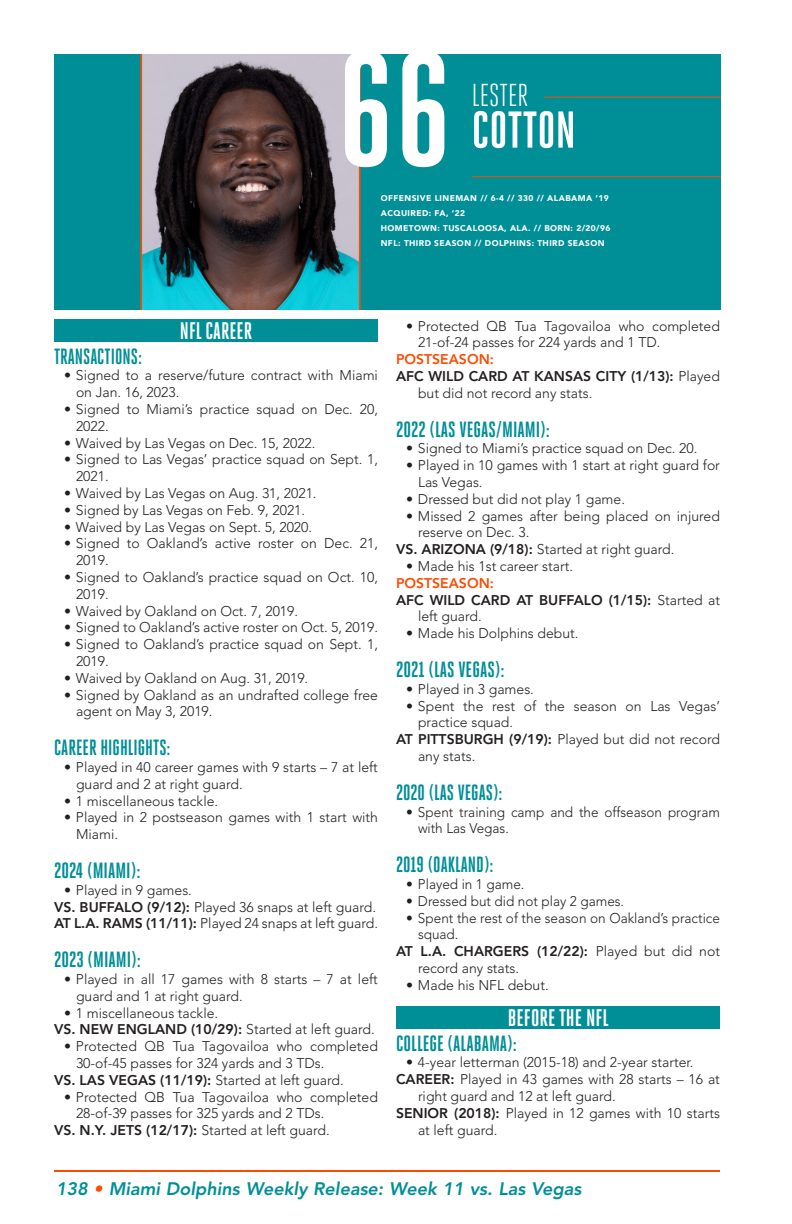
<style>
.page{position:relative;width:792px;height:1224px;background:#fff}
.page>*{position:absolute;margin:0;border:0;box-sizing:border-box;transform-origin:0 0}
.t1{font:700 162.2px "Heroic Condensed";color:#fff}
.t2{font:700 51.8px "Heroic Condensed";color:#fff}
.t3{font:31.6px "Heroic Condensed";color:#fff}
.t4{font:700 24px "Heroic Condensed";color:#fff}
.t5{font:700 22px "Heroic Condensed";color:#008e97}
.t6{font:italic 800 18px "Avenir LT Std";color:#008e97}
.t7{font:300 14px/16.8px "Avenir LT Std";color:#231f20}
.t8{font:800 14px/16.8px "Avenir LT Std";color:#231f20}
.t9{font:800 14px "Avenir LT Std";color:#fc4c02}
.t10{font:900 8.4px/15px "Avenir LT Std";letter-spacing:.05em;color:#fff}
.s1{font-weight:800}
.s2{font-weight:300}
.s3{color:#fc4c02}
</style>
<div class="page">
<hr style="left:54px;top:1170px;width:666px;height:2px;background:#fc4c02">
<div style="left:54px;top:54px;width:667px;height:256px;background:#008e97"></div>
<svg style="left:140px;top:54px;width:221px;height:256px;background:#586063"></svg>
<hr style="left:472px;top:176px;width:249px;height:1px;background:#fc4c02">
<hr style="left:544px;top:97px;width:177px;height:1px;background:#fc4c02">
<div style="left:54px;top:319px;width:324px;height:22px;background:#008e97"></div>
<div style="left:396px;top:1006px;width:324px;height:23px;background:#008e97"></div>
<p class="t1" style="left:337px;top:20px;width:116px">66</p>
<p class="t3" style="left:472px;top:78px;width:58px">LESTER</p>
<p class="t2" style="left:472px;top:101px;width:106px">COTTON</p>
<p class="t10" style="left:381px;top:191px;width:231px">OFFENSIVE LINEMAN // 6-4 // 330 // ALABAMA ‘19<br>ACQUIRED: FA, ‘22<br>HOMETOWN: TUSCALOOSA, ALA. // BORN: 2/20/96<br>NFL: THIRD SEASON // DOLPHINS: THIRD SEASON</p>
<p class="t4" style="left:180px;top:317px;width:74px">NFL CAREER</p>
<p class="t5" style="left:54px;top:344px;width:90px">TRANSACTIONS:</p>
<p class="t7" style="left:76px;top:367px;width:303px;text-indent:-12px">• Signed to a reserve/future contract with Miami on Jan. 16, 2023.</p>
<p class="t7" style="left:76px;top:401px;width:304px;text-indent:-12px">• Signed to Miami’s practice squad on Dec. 20,<br>2022.</p>
<p class="t7" style="left:64px;top:434px;width:253px">• Waived by Las Vegas on Dec. 15, 2022.</p>
<p class="t7" style="left:76px;top:451px;width:304px;text-indent:-12px">• Signed to Las Vegas’ practice squad on Sept. 1,<br>2021.</p>
<p class="t7" style="left:64px;top:485px;width:254px">• Waived by Las Vegas on Aug. 31, 2021.</p>
<p class="t7" style="left:64px;top:502px;width:243px">• Signed by Las Vegas on Feb. 9, 2021.</p>
<p class="t7" style="left:64px;top:518px;width:250px">• Waived by Las Vegas on Sept. 5, 2020.</p>
<p class="t7" style="left:76px;top:535px;width:303px;text-indent:-12px">• Signed to Oakland’s active roster on Dec. 21,<br>2019.</p>
<p class="t7" style="left:76px;top:569px;width:303px;text-indent:-12px">• Signed to Oakland’s practice squad on Oct. 10,<br>2019.</p>
<p class="t7" style="left:64px;top:602px;width:236px">• Waived by Oakland on Oct. 7, 2019.</p>
<p class="t7" style="left:64px;top:619px;width:316px">• Signed to Oakland’s active roster on Oct. 5, 2019.</p>
<p class="t7" style="left:76px;top:636px;width:304px;text-indent:-12px">• Signed to Oakland’s practice squad on Sept. 1,<br>2019.</p>
<p class="t7" style="left:64px;top:670px;width:246px">• Waived by Oakland on Aug. 31, 2019.</p>
<p class="t7" style="left:76px;top:686px;width:303px;text-indent:-12px">• Signed by Oakland as an undrafted college free agent on May 3, 2019.</p>
<p class="t5" style="left:54px;top:735px;width:118px">CAREER HIGHLIGHTS:</p>
<p class="t7" style="left:76px;top:759px;width:303px;text-indent:-12px">• Played in 40 career games with 9 starts – 7 at left guard and 2 at right guard.</p>
<p class="t7" style="left:64px;top:792px;width:156px">• 1 miscellaneous tackle.</p>
<p class="t7" style="left:76px;top:809px;width:304px;text-indent:-12px">• Played in 2 postseason games with 1 start with<br>Miami.</p>
<p class="t5" style="left:54px;top:858px;width:88px">2024 (MIAMI):</p>
<p class="t7" style="left:64px;top:882px;width:129px">• Played in 9 games.</p>
<p class="t7" style="left:54px;top:898px;width:324px"><span class="s1">VS. BUFFALO (9/12):</span> Played 36 snaps at left guard.</p>
<p class="t7" style="left:54px;top:915px;width:326px"><span class="s1">AT L.A. RAMS (11/11):</span> Played 24 snaps at left guard.</p>
<p class="t5" style="left:54px;top:947px;width:89px">2023 (MIAMI):</p>
<p class="t7" style="left:76px;top:971px;width:303px;text-indent:-12px">• Played in all 17 games with 8 starts – 7 at left guard and 1 at right guard.</p>
<p class="t7" style="left:64px;top:1004px;width:156px">• 1 miscellaneous tackle.</p>
<p class="t8" style="left:54px;top:1021px;width:322px">VS. NEW ENGLAND (10/29): <span class="s2">Started at left guard.</span></p>
<p class="t7" style="left:76px;top:1038px;width:303px;text-indent:-12px">• Protected QB Tua Tagovailoa who completed<br>30-of-45 passes for 324 yards and 3 TDs.</p>
<p class="t8" style="left:54px;top:1072px;width:291px">VS. LAS VEGAS (11/19): <span class="s2">Started at left guard.</span></p>
<p class="t7" style="left:76px;top:1088px;width:303px;text-indent:-12px">• Protected QB Tua Tagovailoa who completed<br>28-of-39 passes for 325 yards and 2 TDs.</p>
<p class="t8" style="left:54px;top:1122px;width:277px">VS. N.Y. JETS (12/17): <span class="s2">Started at left guard.</span></p>
<p class="t7" style="left:418px;top:317px;width:303px;text-indent:-12px">• Protected QB Tua Tagovailoa who completed<br>21-of-24 passes for 224 yards and 1 TD.</p>
<p class="t9" style="left:396px;top:351px;width:99px">POSTSEASON:</p>
<p class="t8" style="left:418px;top:368px;width:304px;text-indent:-22px">AFC WILD CARD AT KANSAS CITY (1/13): <span class="s2">Played but did not record any stats.</span></p>
<p class="t5" style="left:396px;top:417px;width:156px">2022 (LAS VEGAS/MIAMI):</p>
<p class="t7" style="left:406px;top:440px;width:293px">• Signed to Miami’s practice squad on Dec. 20.</p>
<p class="t7" style="left:418px;top:457px;width:303px;text-indent:-12px">• Played in 10 games with 1 start at right guard for<br>Las Vegas.</p>
<p class="t7" style="left:406px;top:491px;width:221px">• Dressed but did not play 1 game.</p>
<p class="t7" style="left:418px;top:507px;width:304px;text-indent:-12px">• Missed 2 games after being placed on injured reserve on Dec. 3.</p>
<p class="t7" style="left:396px;top:541px;width:280px"><span class="s1">VS. ARIZONA (9/18):</span> Started at right guard.</p>
<p class="t7" style="left:406px;top:558px;width:169px">• Made his 1st career start.</p>
<p class="t9" style="left:396px;top:575px;width:99px">POSTSEASON:</p>
<p class="t8" style="left:418px;top:591px;width:304px;text-indent:-22px">AFC WILD CARD AT BUFFALO (1/15): <span class="s2">Started at left guard.</span></p>
<p class="t7" style="left:406px;top:625px;width:174px">• Made his Dolphins debut.</p>
<p class="t5" style="left:396px;top:657px;width:110px">2021 (LAS VEGAS):</p>
<p class="t7" style="left:406px;top:681px;width:129px">• Played in 3 games.</p>
<p class="t7" style="left:418px;top:697px;width:304px;text-indent:-12px">• Spent the rest of the season on Las Vegas’ practice squad.</p>
<p class="t7" style="left:418px;top:731px;width:304px;text-indent:-22px"><span class="s1">AT PITTSBURGH (9/19):</span> Played but did not record any stats.</p>
<p class="t5" style="left:396px;top:780px;width:108px">2020 (LAS VEGAS):</p>
<p class="t7" style="left:418px;top:803px;width:304px;text-indent:-12px">• Spent training camp and the offseason program with Las Vegas.</p>
<p class="t5" style="left:396px;top:852px;width:99px">2019 (OAKLAND):</p>
<p class="t7" style="left:406px;top:876px;width:120px">• Played in 1 game.</p>
<p class="t7" style="left:406px;top:893px;width:220px">• Dressed but did not play 2 games.</p>
<p class="t7" style="left:418px;top:909px;width:303px;text-indent:-12px">• Spent the rest of the season on Oakland’s practice squad.</p>
<p class="t7" style="left:418px;top:943px;width:304px;text-indent:-22px"><span class="s1">AT L.A. CHARGERS (12/22):</span> Played but did not record any stats.</p>
<p class="t7" style="left:406px;top:977px;width:144px">• Made his NFL debut.</p>
<p class="t4" style="left:508px;top:1004px;width:103px">BEFORE THE NFL</p>
<p class="t5" style="left:396px;top:1031px;width:123px">COLLEGE (ALABAMA):</p>
<p class="t7" style="left:406px;top:1054px;width:289px">• 4-year letterman (2015-18) and 2-year starter.</p>
<p class="t7" style="left:418px;top:1071px;width:303px;text-indent:-22px"><span class="s1">CAREER:</span> Played in 43 games with 28 starts – 16 at right guard and 12 at left guard.</p>
<p class="t7" style="left:418px;top:1105px;width:304px;text-indent:-22px"><span class="s1">SENIOR (2018):</span> Played in 12 games with 10 starts at left guard.</p>
<p class="t6" style="left:56px;top:1178px;width:527px">138 <span class="s3">•</span> Miami Dolphins Weekly Release: Week 11 vs. Las Vegas</p>
</div>
